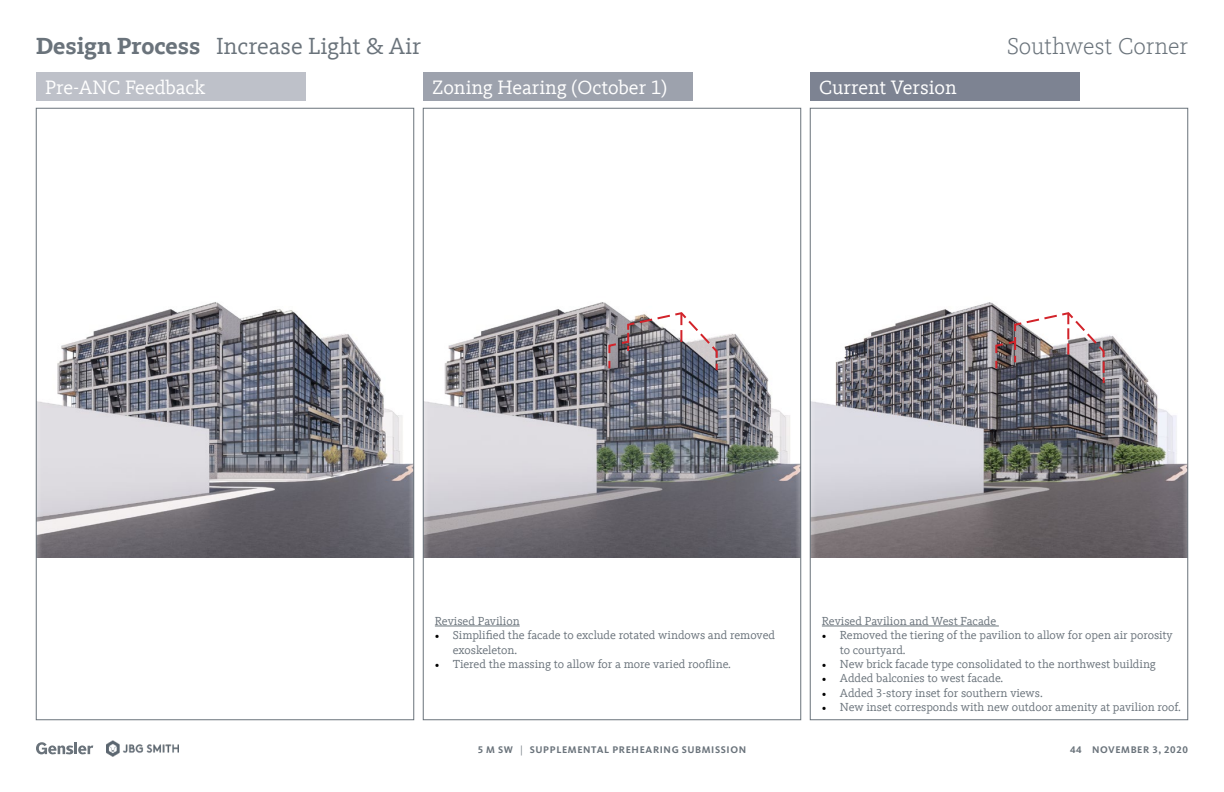
<style>
.page{position:relative;width:1224px;height:792px;background:#fff}
.page>*{position:absolute;margin:0;border:0;box-sizing:border-box;transform-origin:0 0}
.t1{font:24px "Kievit Slab Offc";color:#6a737b}
.t2{font:300 24px "Kievit Slab Offc";color:#6a737b}
.t3{font:20px "Kievit Slab Offc";color:#fff}
.t4{font:12px/14.4px "Kievit Slab Offc";color:#6a737b}
.t5{font:700 10px "Kievit OT";letter-spacing:.06em;color:#6a737b}
.s1{font-weight:700}
.s2{font-family:"Minion Pro";color:#000}
.s3{font-weight:400}
</style>
<div class="page">
<img style="left:107px;top:740px;width:72px;height:16px">
<svg style="left:36px;top:742px;width:57px;height:12px"></svg>
<div style="left:423px;top:72px;width:270px;height:29px;background:#9da2ad"></div>
<div style="left:810px;top:72px;width:270px;height:29px;background:#7d8392"></div>
<div style="left:36px;top:72px;width:270px;height:29px;background:#bec1c9"></div>
<div style="left:416px;top:101px;width:391px;height:625px;background:#fff;opacity:.75"></div>
<div style="left:803px;top:101px;width:391px;height:625px;background:#fff;opacity:.75"></div>
<div style="left:29px;top:101px;width:391px;height:625px;background:#fff;opacity:.75"></div>
<h1 class="t1" style="left:36px;top:32px;width:387px"><span class="s1">Design Process</span> Increase Light &amp; Air</h1>
<h1 class="t2" style="left:1007px;top:33px;width:182px">Southwest Corner</h1>
<h2 class="t3" style="left:45px;top:76px;width:162px">Pre-ANC Feedback</h2>
<h2 class="t3" style="left:432px;top:76px;width:237px">Zoning Hearing (October 1)</h2>
<h2 class="t3" style="left:819px;top:76px;width:139px">Current Version</h2>
<p class="t4" style="left:435px;top:614px;width:86px">Revised Pavilion</p>
<p class="t4" style="left:453px;top:628px;width:324px;text-indent:-18px"><span class="s2">•</span> Simplified the facade to exclude rotated windows and removed exoskeleton.</p>
<p class="t4" style="left:435px;top:657px;width:298px"><span class="s2">•</span> Tiered the massing to allow for a more varied roofline.</p>
<p class="t4" style="left:822px;top:614px;width:176px">Revised Pavilion and West Facade</p>
<p class="t4" style="left:840px;top:628px;width:334px;text-indent:-18px"><span class="s2">•</span> Removed the tiering of the pavilion to allow for open air porosity to courtyard.</p>
<p class="t4" style="left:822px;top:657px;width:336px"><span class="s2">•</span> New brick facade type consolidated to the northwest building</p>
<p class="t4" style="left:822px;top:671px;width:183px"><span class="s2">•</span> Added balconies to west facade.</p>
<p class="t4" style="left:822px;top:686px;width:222px"><span class="s2">•</span> Added 3-story inset for southern views.</p>
<p class="t4" style="left:822px;top:700px;width:361px"><span class="s2">•</span> New inset corresponds with new outdoor amenity at pavilion roof.</p>
<p class="t5" style="left:478px;top:744px;width:270px">5 M SW <span class="s3">|</span> SUPPLEMENTAL PREHEARING SUBMISSION</p>
<p class="t5" style="left:1070px;top:744px;width:119px">44 NOVEMBER 3, 2020</p>
</div>
